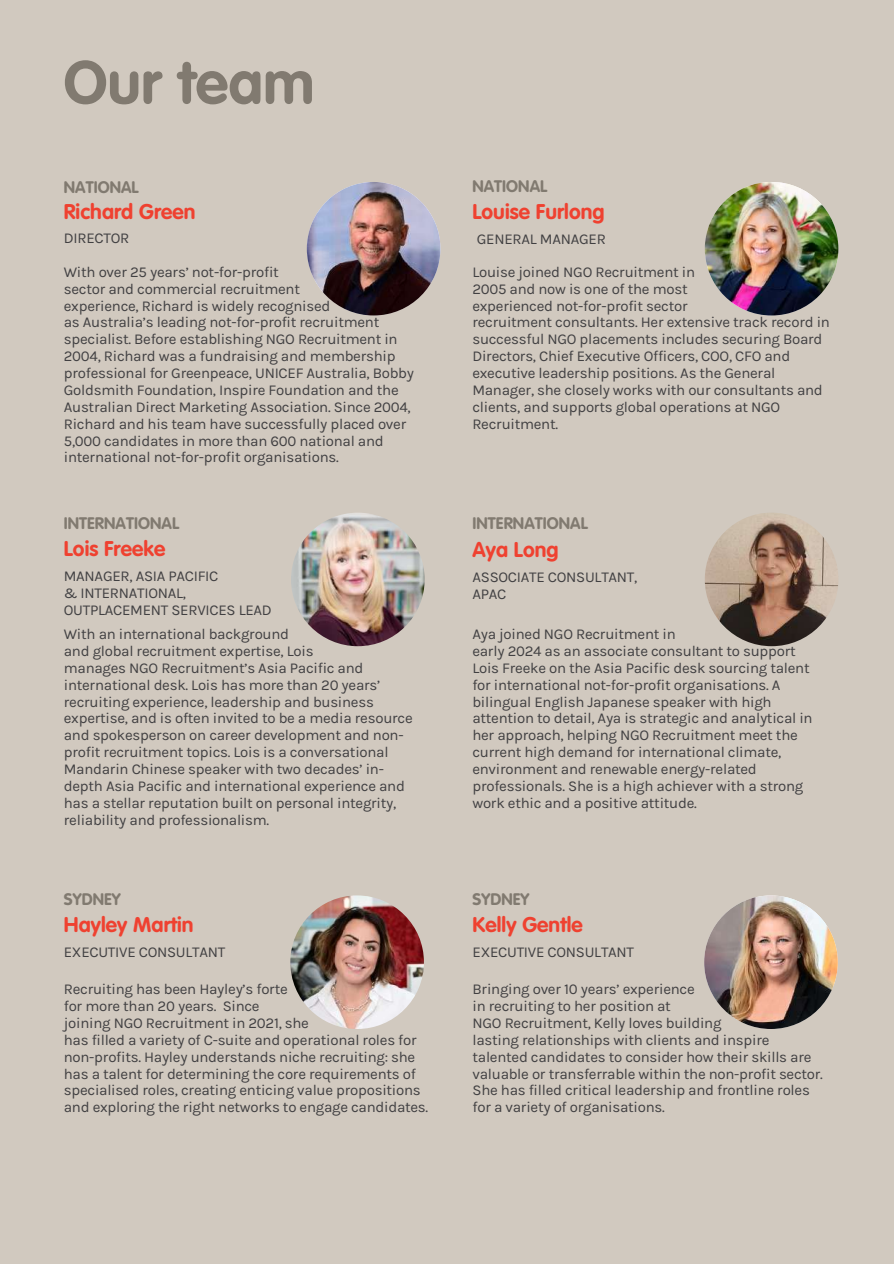
<style>
.page{position:relative;width:894px;height:1264px;background:#fff}
.page>*{position:absolute;margin:0;border:0;box-sizing:border-box;transform-origin:0 0}
.t1{font:700 60px "VAG Rounded Std";letter-spacing:.005em;color:#817a70}
.t2{font:700 21px "VAG Rounded Std";letter-spacing:.005em;color:#ef4130}
.t3{font:700 16.5px "VAG Rounded Std";letter-spacing:.005em;color:#817a70}
.t4{font:15px/16.8px "Karla";letter-spacing:-.02em;color:#414042}
</style>
<div class="page">
<div style="left:0;top:0;width:893px;height:1263px;background:#d1c9bf"></div>
<img style="left:307px;top:182px;width:133px;height:133px;border-radius:50%">
<img style="left:704px;top:182px;width:134px;height:133px;border-radius:50%">
<img style="left:291px;top:512px;width:133px;height:134px;border-radius:50%">
<img style="left:704px;top:895px;width:133px;height:133px;border-radius:50%">
<img style="left:290px;top:895px;width:134px;height:133px;border-radius:50%">
<img style="left:704px;top:512px;width:134px;height:134px;border-radius:50%">
<h1 class="t1" style="left:64px;top:57px;width:252px">Our team</h1>
<p class="t3" style="left:64px;top:181px;width:76px">NATIONAL</p>
<p class="t3" style="left:472px;top:179px;width:76px">NATIONAL</p>
<h2 class="t2" style="left:64px;top:202px;width:133px">Richard Green</h2>
<h2 class="t2" style="left:472px;top:202px;width:134px">Louise Furlong</h2>
<p class="t4" style="left:64px;top:230px;width:67px">DIRECTOR</p>
<p class="t4" style="left:476px;top:230px;width:130px">GENERAL MANAGER</p>
<p class="t4" style="left:64px;top:263px;width:351px">With over 25 years’ not-for-profit<br>sector and commercial recruitment<br>experience, Richard is widely recognised<br>as Australia’s leading not-for-profit recruitment specialist. Before establishing NGO Recruitment in 2004, Richard was a fundraising and membership professional for Greenpeace, UNICEF Australia, Bobby Goldsmith Foundation, Inspire Foundation and the Australian Direct Marketing Association. Since 2004, Richard and his team have successfully placed over 5,000 candidates in more than 600 national and international not-for-profit organisations.</p>
<p class="t4" style="left:472px;top:263px;width:359px">Louise joined NGO Recruitment in<br>2005 and now is one of the most<br>experienced not-for-profit sector<br>recruitment consultants. Her extensive track record in successful NGO placements includes securing Board Directors, Chief Executive Officers, COO, CFO and executive leadership positions. As the General Manager, she closely works with our consultants and clients, and supports global operations at NGO Recruitment.</p>
<p class="t3" style="left:64px;top:517px;width:117px">INTERNATIONAL</p>
<p class="t3" style="left:472px;top:517px;width:117px">INTERNATIONAL</p>
<h2 class="t2" style="left:64px;top:540px;width:103px">Lois Freeke</h2>
<p class="t4" style="left:64px;top:567px;width:209px">MANAGER, ASIA PACIFIC<br>&amp; INTERNATIONAL,<br>OUTPLACEMENT SERVICES LEAD</p>
<h2 class="t2" style="left:472px;top:541px;width:88px">Aya Long</h2>
<p class="t4" style="left:472px;top:568px;width:166px">ASSOCIATE CONSULTANT,<br>APAC</p>
<p class="t4" style="left:64px;top:625px;width:350px">With an international background<br>and global recruitment expertise, Lois<br>manages NGO Recruitment’s Asia Pacific and international desk. Lois has more than 20 years’ recruiting experience, leadership and business expertise, and is often invited to be a media resource and spokesperson on career development and non&shy;profit recruitment topics. Lois is a conversational Mandarin Chinese speaker with two decades’ in&shy;depth Asia Pacific and international experience and has a stellar reputation built on personal integrity, reliability and professionalism.</p>
<p class="t4" style="left:472px;top:625px;width:341px">Aya joined NGO Recruitment in<br>early 2024 as an associate consultant to support Lois Freeke on the Asia Pacific desk sourcing talent for international not-for-profit organisations. A bilingual English Japanese speaker with high attention to detail, Aya is strategic and analytical in her approach, helping NGO Recruitment meet the current high demand for international climate, environment and renewable energy-related professionals. She is a high achiever with a strong work ethic and a positive attitude.</p>
<p class="t3" style="left:64px;top:892px;width:58px">SYDNEY</p>
<p class="t3" style="left:472px;top:892px;width:58px">SYDNEY</p>
<h2 class="t2" style="left:64px;top:915px;width:131px">Hayley Martin</h2>
<h2 class="t2" style="left:472px;top:915px;width:112px">Kelly Gentle</h2>
<p class="t4" style="left:64px;top:943px;width:163px">EXECUTIVE CONSULTANT</p>
<p class="t4" style="left:472px;top:943px;width:163px">EXECUTIVE CONSULTANT</p>
<p class="t4" style="left:64px;top:980px;width:366px">Recruiting has been Hayley’s forte<br>for more than 20 years. Since<br>joining NGO Recruitment in 2021, she<br>has filled a variety of C-suite and operational roles for non-profits. Hayley understands niche recruiting: she has a talent for determining the core requirements of specialised roles, creating enticing value propositions and exploring the right networks to engage candidates.</p>
<p class="t4" style="left:472px;top:980px;width:352px">Bringing over 10 years’ experience<br>in recruiting to her position at<br>NGO Recruitment, Kelly loves building<br>lasting relationships with clients and inspire talented candidates to consider how their skills are valuable or transferrable within the non-profit sector.<br>She has filled critical leadership and frontline roles for a variety of organisations.</p>
</div>
